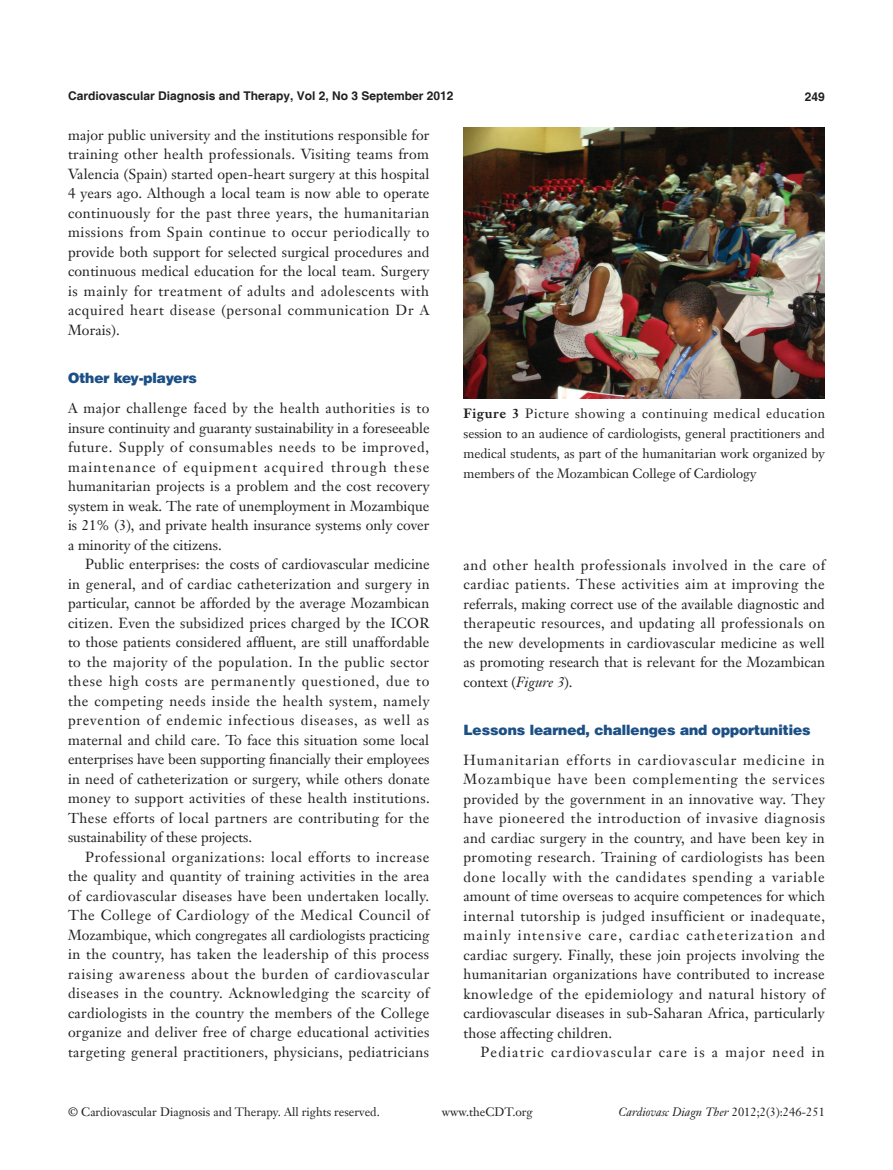
<style>
.page{position:relative;width:893px;height:1170px;background:#fff}
.page>*{position:absolute;margin:0;border:0;box-sizing:border-box;transform-origin:0 0}
.t1{font:14.25px/19.5px "Janson Text LT";letter-spacing:.01em;color:#231f20;text-align:justify}
.t2{font:900 14.25px "Helvetica";color:#1c5085}
.t3{font:14.25px "Janson Text LT";letter-spacing:.08em;color:#231f20}
.t4{font:13.2px/20.1px "Janson Text LT";color:#231f20;text-align:justify}
.t5{font:12px "Janson Text LT";color:#231f20}
.t6{font:700 12px "Helvetica";color:#231f20}
.t7{font:italic 12px "Janson Text LT";color:#231f20}
.s1{font-weight:700}
.s2{font-style:italic}
.s3{font-style:normal}
</style>
<div class="page">
<img style="left:464px;top:128px;width:360px;height:270px">
<p class="t6" style="left:68px;top:88px;width:387px">Cardiovascular Diagnosis and Therapy, Vol 2, No 3 September 2012</p>
<p class="t6" style="left:805px;top:89px;width:22px">249</p>
<p class="t1" style="left:68px;top:125px;width:363px">major public university and the institutions responsible for training other health professionals. Visiting teams from Valencia (Spain) started open-heart surgery at this hospital 4 years ago. Although a local team is now able to operate continuously for the past three years, the humanitarian missions from Spain continue to occur periodically to provide both support for selected surgical procedures and continuous medical education for the local team. Surgery is mainly for treatment of adults and adolescents with acquired heart disease (personal communication Dr A Morais).</p>
<p class="t2" style="left:68px;top:369px;width:131px">Other key-players</p>
<p class="t1" style="left:68px;top:398px;width:363px">A major challenge faced by the health authorities is to insure continuity and guaranty sustainability in a foreseeable future. Supply of consumables needs to be improved, maintenance of equipment acquired through these humanitarian projects is a problem and the cost recovery system in weak. The rate of unemployment in Mozambique is 21% (3), and private health insurance systems only cover a minority of the citizens.</p>
<p class="t1" style="left:68px;top:554px;width:363px;text-indent:17px">Public enterprises: the costs of cardiovascular medicine in general, and of cardiac catheterization and surgery in particular, cannot be afforded by the average Mozambican citizen. Even the subsidized prices charged by the ICOR to those patients considered affluent, are still unaffordable to the majority of the population. In the public sector these high costs are permanently questioned, due to the competing needs inside the health system, namely prevention of endemic infectious diseases, as well as maternal and child care. To face this situation some local enterprises have been supporting financially their employees in need of catheterization or surgery, while others donate money to support activities of these health institutions.<br>These efforts of local partners are contributing for the sustainability of these projects.</p>
<p class="t1" style="left:68px;top:846px;width:363px;text-indent:17px">Professional organizations: local efforts to increase the quality and quantity of training activities in the area of cardiovascular diseases have been undertaken locally.<br>The College of Cardiology of the Medical Council of Mozambique, which congregates all cardiologists practicing in the country, has taken the leadership of this process raising awareness about the burden of cardiovascular diseases in the country. Acknowledging the scarcity of cardiologists in the country the members of the College organize and deliver free of charge educational activities targeting general practitioners, physicians, pediatricians</p>
<p class="t4" style="left:463px;top:403px;width:363px"><span class="s1">Figure 3</span> Picture showing a continuing medical education session to an audience of cardiologists, general practitioners and medical students, as part of the humanitarian work organized by members of the Mozambican College of Cardiology</p>
<p class="t1" style="left:463px;top:554px;width:363px">and other health professionals involved in the care of cardiac patients. These activities aim at improving the referrals, making correct use of the available diagnostic and therapeutic resources, and updating all professionals on the new developments in cardiovascular medicine as well as promoting research that is relevant for the Mozambican context (<span class="s2">Figure 3</span>).</p>
<p class="t2" style="left:463px;top:720px;width:349px">Lessons learned, challenges and opportunities</p>
<p class="t1" style="left:463px;top:749px;width:363px">Humanitarian efforts in cardiovascular medicine in Mozambique have been complementing the services provided by the government in an innovative way. They have pioneered the introduction of invasive diagnosis and cardiac surgery in the country, and have been key in promoting research. Training of cardiologists has been done locally with the candidates spending a variable amount of time overseas to acquire competences for which internal tutorship is judged insufficient or inadequate, mainly intensive care, cardiac catheterization and cardiac surgery. Finally, these join projects involving the humanitarian organizations have contributed to increase knowledge of the epidemiology and natural history of cardiovascular diseases in sub-Saharan Africa, particularly those affecting children.</p>
<p class="t3" style="left:480px;top:1043px;width:346px">Pediatric cardiovascular care is a major need in</p>
<p class="t5" style="left:68px;top:1104px;width:313px">© Cardiovascular Diagnosis and Therapy. All rights reserved.</p>
<p class="t5" style="left:442px;top:1104px;width:93px">www.theCDT.org</p>
<p class="t7" style="left:618px;top:1104px;width:208px">Cardiovasc Diagn Ther <span class="s3">2012;2(3):246-251</span></p>
</div>
